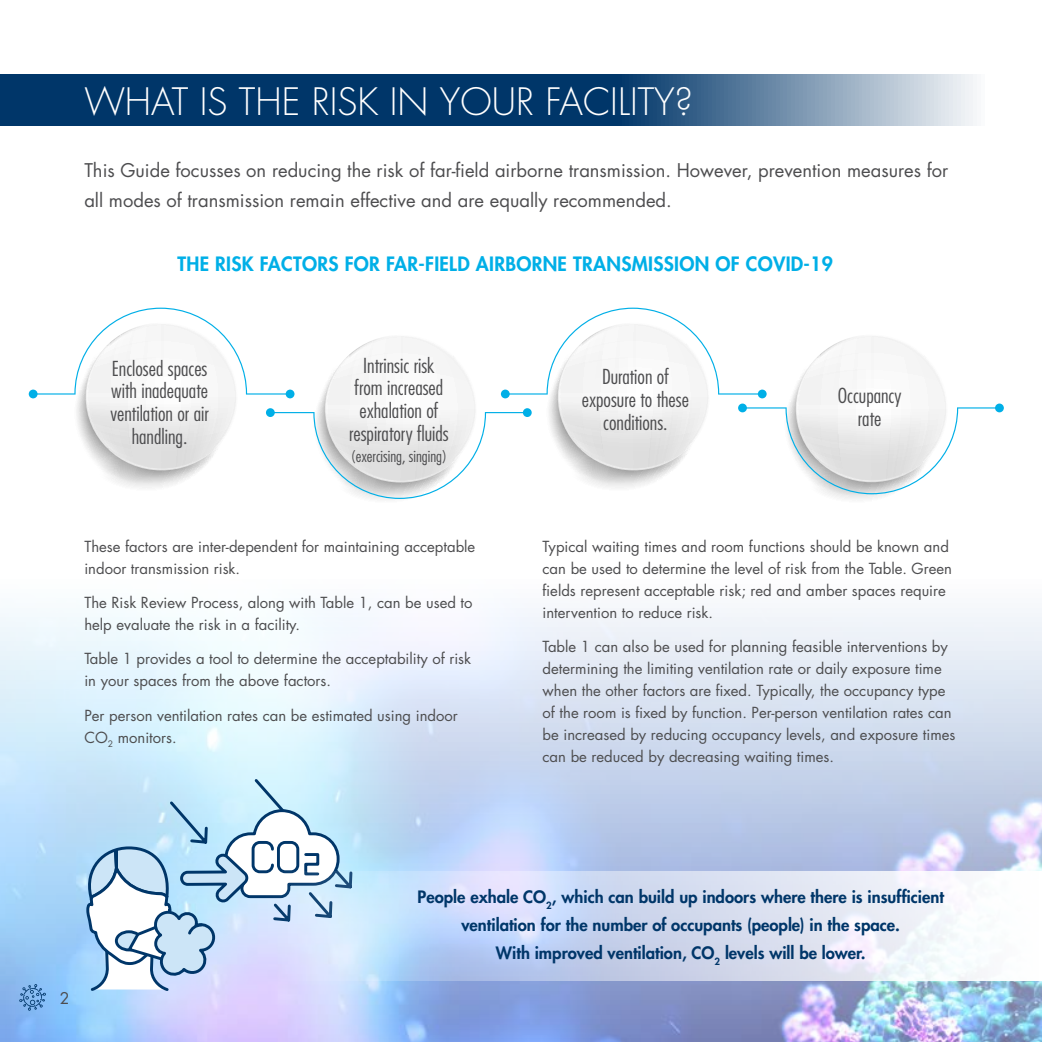
<style>
.page{position:relative;width:1042px;height:1042px;background:#fff}
.page>*{position:absolute;margin:0;border:0;box-sizing:border-box;transform-origin:0 0}
.t1{font:300 36.75px "Futura Std";color:#fff}
.t2{font:300 condensed 20.12px/22.8px "Futura Std";color:#4d4d4f;text-align:center;scale:1.05 1}
.t3{font:800 19.25px "Futura Std";letter-spacing:.015em;color:#00afe7}
.t4{font:18.38px/29.8px "Futura Std";color:#4d4d4f}
.t5{font:800 16.62px/28px "Futura Std";color:#003669;text-align:center}
.t6{font:300 condensed 15.75px "Futura Std";color:#4d4d4f;scale:1.05 1}
.t7{font:15.75px "Futura Std";color:#4d4d4f}
.t8{font:14.88px/21.9px "Futura Std";color:#4d4d4f}
</style>
<div class="page">
<img style="left:0;top:410px;width:1042px;height:632px">
<svg style="left:0;top:74px;width:977px;height:52px;background:#345f87"></svg>
<div style="left:29px;top:389px;width:9px;height:9px;background:#00afe7;border-radius:50%"></div>
<svg style="left:33px;top:308px;width:966px;height:195px"></svg>
<div style="left:995px;top:403px;width:9px;height:9px;background:#00afe7;border-radius:50%"></div>
<div style="left:738px;top:403px;width:9px;height:9px;background:#00afe7;border-radius:50%"></div>
<svg style="left:37px;top:74px;width:136px;height:968px"></svg>
<svg style="left:89px;top:776px;width:265px;height:217px"></svg>
<svg style="left:266px;top:871px;width:776px;height:109px"></svg>
<svg style="left:19px;top:984px;width:27px;height:27px"></svg>
<h1 class="t1" style="left:84px;top:79px;width:610px">WHAT IS TH E RIS K IN YOUR FACI LITY?</h1>
<p class="t4" style="left:84px;top:155px;width:865px">This Guide focusses on reducing the risk of far-field airborne transmission. However, prevention measures for all modes of transmission remain effective and are equally recommended.</p>
<p class="t3" style="left:177px;top:251px;width:657px">Th e risk factors for far-field airborne transmission of Covid-19</p>
<h2 class="t2" style="left:111px;top:357px;width:95px">Enclosed spaces with inadequate ventilation or air handling.</h2>
<h2 class="t2" style="left:349px;top:354px;width:96px">Intrinsic risk from increased exhalation of respiratory fluids</h2>
<h2 class="t2" style="left:582px;top:365px;width:103px">Duration of exposure to these conditions.</h2>
<p class="t6" style="left:351px;top:447px;width:93px">(exercising, singing)</p>
<h2 class="t2" style="left:838px;top:384px;width:62px">Occupancy rate</h2>
<p class="t8" style="left:84px;top:536px;width:392px">These factors are inter-dependent for maintaining acceptable indoor transmission risk.</p>
<p class="t8" style="left:84px;top:592px;width:390px">The Risk Review Process, along with Table 1, can be used to help evaluate the risk in a facility.</p>
<p class="t8" style="left:84px;top:648px;width:388px">Table 1 provides a tool to determine the acceptability of risk in your spaces from the above factors.</p>
<p class="t8" style="left:84px;top:704px;width:375px">Per person ventilation rates can be estimated using indoor<br>CO<sub>2</sub> monitors.</p>
<p class="t8" style="left:542px;top:536px;width:411px">Typical waiting times and room functions should be known and can be used to determine the level of risk from the Table. Green fields represent acceptable risk; red and amber spaces require intervention to reduce risk.</p>
<p class="t8" style="left:542px;top:636px;width:414px">Table 1 can also be used for planning feasible interventions by determining the limiting ventilation rate or daily exposure time when the other factors are fixed. Typically, the occupancy type of the room is fixed by function. Per-person ventilation rates can be increased by reducing occupancy levels, and exposure times can be reduced by decreasing waiting times.</p>
<p class="t7" style="left:60px;top:988px;width:11px">2</p>
<p class="t5" style="left:418px;top:883px;width:528px">People exhale CO<sub>2</sub>, which can build up indoors where there is insufficient ventilation for the number of occupants (people) in the space.<br>With improved ventilation, CO<sub>2</sub> levels will be lower.</p>
</div>
